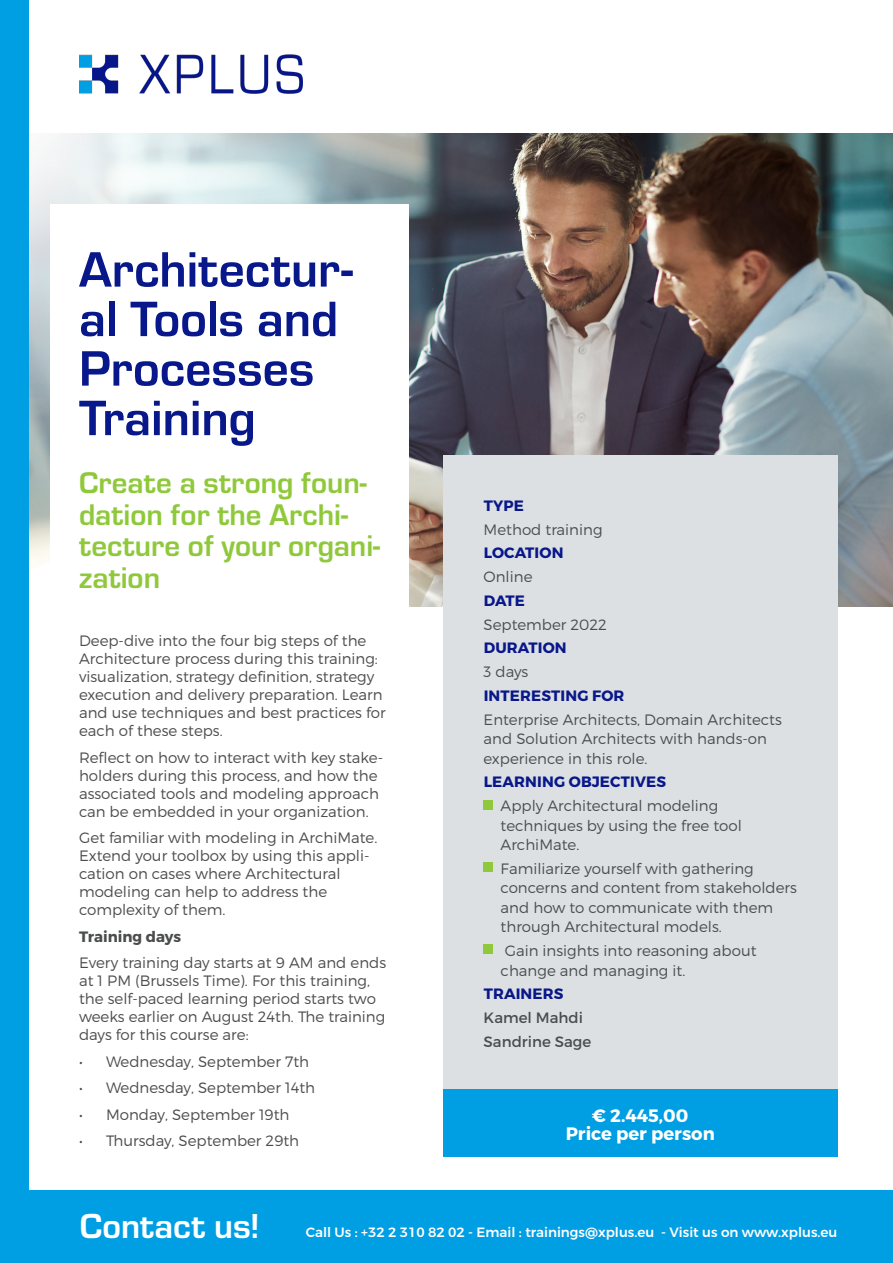
<style>
.page{position:relative;width:893px;height:1263px;background:#fff}
.page>*{position:absolute;margin:0;border:0;box-sizing:border-box;transform-origin:0 0}
.t1{font:700 51.6px/49.5px "Eurostile";color:#08178a}
.Tussentitel{font:700 36px "Eurostile";color:#fff}
.t2{font:700 31.05px/31.5px "Eurostile";color:#8fc93b}
.t3{font:700 18px/18px "Montserrat";color:#fff;text-align:center}
.Body{font:300 15px/18px "Montserrat";color:#4b4c4d}
.t4{font:700 15px "Montserrat";letter-spacing:.01em;color:#08178a}
.t5{font:15px "Montserrat";color:#4b4c4d}
.Body-2{font:700 15px "Montserrat";color:#4b4c4d}
.Body-3{font:500 13.5px "Montserrat";color:#fff}
</style>
<div class="page">
<img style="left:29px;top:133px;width:864px;height:474px">
<img style="left:79px;top:54px;width:223px;height:39px">
<div style="left:443px;top:456px;width:394px;height:633px;background:#dde0e2"></div>
<div style="left:484px;top:801px;width:9px;height:9px;background:#8fc93b"></div>
<div style="left:484px;top:862px;width:9px;height:10px;background:#8fc93b"></div>
<div style="left:484px;top:945px;width:9px;height:9px;background:#8fc93b"></div>
<div style="left:443px;top:1089px;width:394px;height:68px;background:#009ee3"></div>
<div style="left:51px;top:204px;width:358px;height:427px;background:#fff"></div>
<div style="left:0;top:0;width:29px;height:1263px;background:#009ee3"></div>
<div style="left:22px;top:1191px;width:871px;height:72px;background:#009ee3"></div>
<p class="t1" style="left:79px;top:241px;width:275px">Architectur&shy;al Tools and<br>Processes<br>Training</p>
<p class="t2" style="left:79px;top:465px;width:303px">Create a strong foun&shy;dation for the Archi&shy;tecture of your organi&shy;zation</p>
<p class="Body" style="left:79px;top:631px;width:308px">Deep-dive into the four big steps of the Architecture process during this training: visualization, strategy definition, strategy execution and delivery preparation. Learn and use techniques and best practices for each of these steps.</p>
<p class="Body" style="left:79px;top:748px;width:306px">Reflect on how to interact with key stake&shy;holders during this process, and how the associated tools and modeling approach can be embedded in your organization.</p>
<p class="Body" style="left:79px;top:828px;width:300px">Get familiar with modeling in ArchiMate.<br>Extend your toolbox by using this appli&shy;cation on cases where Architectural modeling can help to address the complexity of them.</p>
<p class="Body-2" style="left:79px;top:927px;width:104px">Training days</p>
<p class="Body" style="left:79px;top:953px;width:309px">Every training day starts at 9 AM and ends at 1 PM (Brussels Time). For this training, the self-paced learning period starts two weeks earlier on August 24th. The training days for this course are:</p>
<p class="Body" style="left:79px;top:1052px;width:232px">• Wednesday, September 7th</p>
<p class="Body" style="left:79px;top:1078px;width:238px">• Wednesday, September 14th</p>
<p class="Body" style="left:79px;top:1105px;width:212px">• Monday, September 19th</p>
<p class="Body" style="left:79px;top:1131px;width:222px">• Thursday, September 29th</p>
<p class="t4" style="left:484px;top:496px;width:42px">TYPE</p>
<p class="Body" style="left:484px;top:520px;width:120px">Method training</p>
<p class="t4" style="left:484px;top:544px;width:81px">LOCATION</p>
<p class="Body" style="left:484px;top:567px;width:50px">Online</p>
<p class="t4" style="left:484px;top:591px;width:43px">DATE</p>
<p class="Body" style="left:484px;top:615px;width:125px">September 2022</p>
<p class="t4" style="left:484px;top:639px;width:85px">DURATION</p>
<p class="Body" style="left:484px;top:662px;width:46px">3 days</p>
<p class="t4" style="left:484px;top:686px;width:142px">INTERESTING FOR</p>
<p class="Body" style="left:484px;top:709px;width:300px;line-height:19.5px">Enterprise Architects, Domain Architects and Solution Architects with hands-on experience in this role.</p>
<p class="t4" style="left:484px;top:773px;width:184px">LEARNING OBJECTIVES</p>
<p class="Body" style="left:501px;top:796px;width:243px;line-height:19.5px">Apply Architectural modeling techniques by using the free tool<br>ArchiMate.</p>
<p class="Body" style="left:501px;top:858px;width:298px;line-height:19.5px">Familiarize yourself with gathering concerns and content from stakeholders and how to communicate with them through Architectural models.</p>
<p class="Body" style="left:501px;top:941px;width:257px;line-height:19.5px">Gain insights into reasoning about change and managing it.</p>
<p class="t4" style="left:484px;top:985px;width:81px">TRAINERS</p>
<p class="t5" style="left:484px;top:1008px;width:101px">Kamel Mahdi</p>
<p class="t5" style="left:484px;top:1032px;width:109px">Sandrine Sage</p>
<p class="t3" style="left:566px;top:1107px;width:151px">€ 2.445,00<br>Price per person</p>
<p class="Tussentitel" style="left:80px;top:1200px;width:182px">Contact us!</p>
<p class="Body-3" style="left:306px;top:1224px;width:533px">Call Us : +32 2 310 82 02 - Email : trainings@xplus.eu - Visit us on www.xplus.eu</p>
</div>
